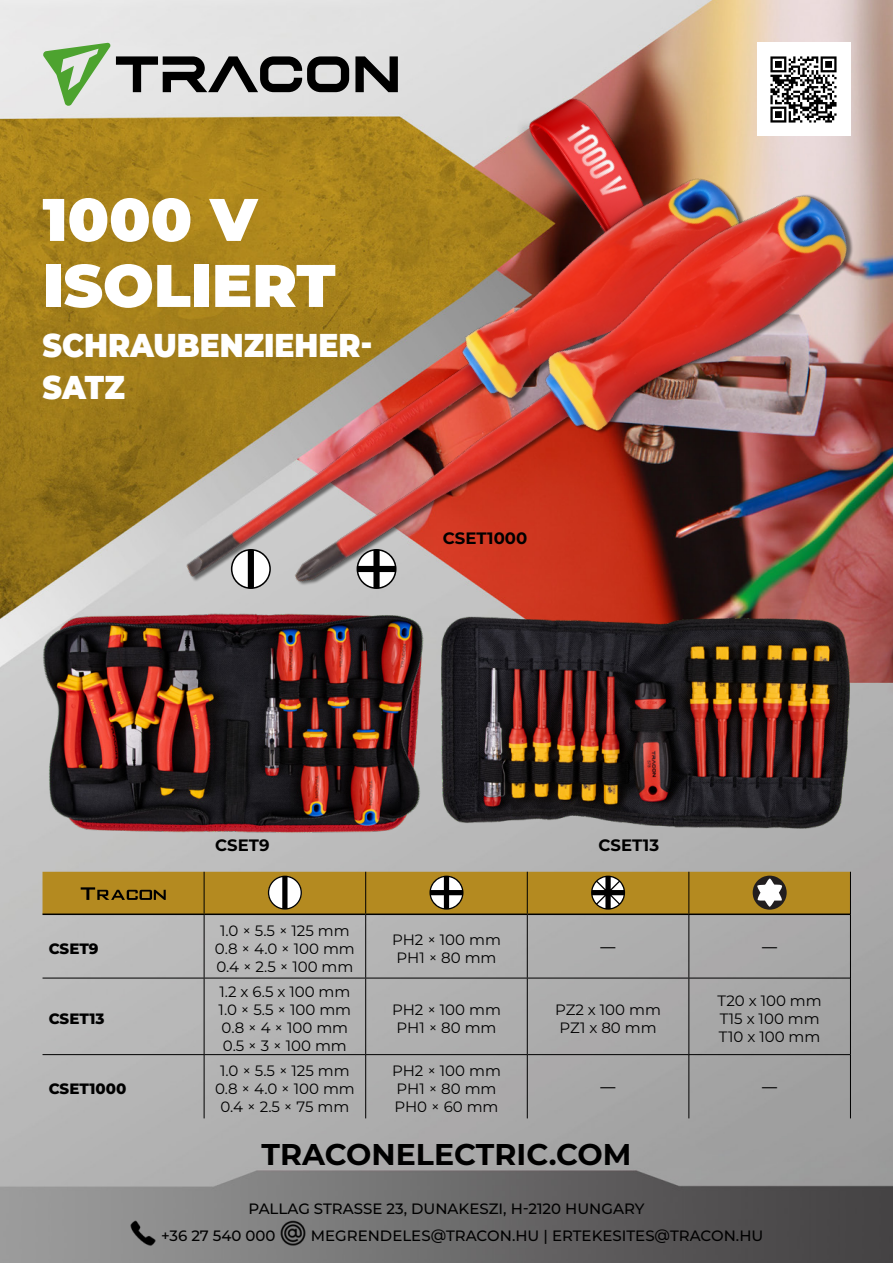
<style>
.page{position:relative;width:893px;height:1263px;background:#fff}
.page>*{position:absolute;margin:0;border:0;box-sizing:border-box;transform-origin:0 0}
.t1{font:900 60px/66px "Montserrat";color:#fff}
.t2{font:900 33px/42px "Montserrat";color:#fff;scale:.9 1}
.t3{font:700 30px "Montserrat";color:#000}
.t4{font:700 16.5px "Montserrat";color:#000}
.t5{font:15px/18px "Montserrat";color:#000}
.t6{font:500 15px/27px "Montserrat";color:#000}
.t7{font:800 15px "Montserrat";color:#000}
.t8{font:condensed 15px "Helvetica Neue LT Pro";color:#000}
</style>
<div class="page">
<img style="left:0;top:0;width:893px;height:1263px">
<svg style="left:355px;top:56px;width:43px;height:36px;background:#5e5e5e"></svg>
<svg style="left:43px;top:43px;width:306px;height:64px;background:#abb2a9"></svg>
<img style="left:757px;top:43px;width:93px;height:93px">
<hr style="left:850px;top:872px;width:1px;height:42px;background:#000">
<hr style="left:204px;top:915px;width:1px;height:63px;background:#000">
<hr style="left:365px;top:915px;width:1px;height:63px;background:#000">
<hr style="left:527px;top:915px;width:1px;height:63px;background:#000">
<hr style="left:689px;top:915px;width:1px;height:63px;background:#000">
<hr style="left:850px;top:914px;width:1px;height:64px;background:#000">
<hr style="left:204px;top:978px;width:1px;height:76px;background:#000">
<hr style="left:365px;top:978px;width:1px;height:76px;background:#000">
<hr style="left:527px;top:978px;width:1px;height:76px;background:#000">
<hr style="left:689px;top:978px;width:1px;height:76px;background:#000">
<hr style="left:850px;top:978px;width:1px;height:76px;background:#000">
<hr style="left:204px;top:1055px;width:1px;height:63px;background:#000">
<hr style="left:365px;top:1055px;width:1px;height:63px;background:#000">
<hr style="left:527px;top:1055px;width:1px;height:63px;background:#000">
<hr style="left:689px;top:1055px;width:1px;height:63px;background:#000">
<hr style="left:850px;top:1054px;width:1px;height:64px;background:#000">
<hr style="left:43px;top:913px;width:161px;height:2px;background:#000">
<hr style="left:204px;top:913px;width:162px;height:2px;background:#000">
<hr style="left:366px;top:913px;width:161px;height:2px;background:#000">
<hr style="left:527px;top:913px;width:162px;height:2px;background:#000">
<hr style="left:689px;top:913px;width:161px;height:2px;background:#000">
<hr style="left:43px;top:978px;width:161px;height:1px;background:#000">
<hr style="left:204px;top:978px;width:162px;height:1px;background:#000">
<hr style="left:366px;top:978px;width:161px;height:1px;background:#000">
<hr style="left:527px;top:978px;width:162px;height:1px;background:#000">
<hr style="left:689px;top:978px;width:161px;height:1px;background:#000">
<hr style="left:43px;top:1054px;width:161px;height:1px;background:#000">
<hr style="left:204px;top:1054px;width:162px;height:1px;background:#000">
<hr style="left:366px;top:1054px;width:161px;height:1px;background:#000">
<hr style="left:527px;top:1054px;width:162px;height:1px;background:#000">
<hr style="left:689px;top:1054px;width:161px;height:1px;background:#000">
<svg style="left:43px;top:872px;width:807px;height:42px;background:#aa8529"></svg>
<img style="left:517px;top:96px;width:153px;height:63px">
<img style="left:161px;top:159px;width:602px;height:454px">
<img style="left:261px;top:165px;width:616px;height:459px">
<img style="left:437px;top:614px;width:417px;height:217px">
<img style="left:43px;top:613px;width:380px;height:219px">
<svg style="left:231px;top:549px;width:40px;height:40px"></svg>
<svg style="left:357px;top:549px;width:39px;height:40px"></svg>
<img style="left:130px;top:1219px;width:27px;height:28px">
<img style="left:280px;top:1219px;width:27px;height:28px">
<h1 class="t1" style="left:43px;top:183px;width:295px">1000 V<br>ISOLIERT</h1>
<h2 class="t2" style="left:43px;top:323px;width:368px">SCHRAUBENZIEHER-<br>SATZ</h2>
<p class="t4" style="left:443px;top:526px;width:86px">CSET1000</p>
<p class="t7" style="left:49px;top:937px;width:51px">CSET9</p>
<p class="t4" style="left:215px;top:833px;width:56px">CSET9</p>
<p class="t5" style="left:215px;top:921px;width:141px;text-align:center">1.0 × 5.5 × 125 mm<br>0.8 × 4.0 × 100 mm<br>0.4 × 2.5 × 100 mm</p>
<p class="t5" style="left:392px;top:930px;width:110px">PH2 × 100 mm<br>PH1 × 80 mm</p>
<p class="t4" style="left:598px;top:833px;width:62px">CSET13</p>
<p class="t8" style="left:601px;top:938px;width:16px">—</p>
<p class="t8" style="left:762px;top:938px;width:16px">—</p>
<p class="t7" style="left:49px;top:1007px;width:57px">CSET13</p>
<p class="t7" style="left:49px;top:1078px;width:79px">CSET1000</p>
<p class="t5" style="left:219px;top:982px;width:134px">1.2 x 6.5 x 100 mm<br>1.0 × 5.5 × 100 mm<br>0.8 × 4 × 100 mm<br>0.5 × 3 × 100 mm</p>
<p class="t5" style="left:392px;top:1000px;width:110px">PH2 × 100 mm<br>PH1 × 80 mm</p>
<p class="t5" style="left:555px;top:1000px;width:107px">PZ2 x 100 mm<br>PZ1 x 80 mm</p>
<p class="t5" style="left:718px;top:991px;width:106px">T20 x 100 mm<br>T15 x 100 mm<br>T10 x 100 mm</p>
<p class="t5" style="left:215px;top:1061px;width:141px;text-align:center">1.0 × 5.5 × 125 mm<br>0.8 × 4.0 × 100 mm<br>0.4 × 2.5 × 75 mm</p>
<p class="t5" style="left:392px;top:1061px;width:110px">PH2 × 100 mm<br>PH1 × 80 mm<br>PH0 × 60 mm</p>
<p class="t8" style="left:601px;top:1078px;width:16px">—</p>
<p class="t8" style="left:762px;top:1078px;width:16px">—</p>
<h3 class="t3" style="left:261px;top:1133px;width:372px">TRACONELECTRIC.COM</h3>
<p class="t6" style="left:161px;top:1194px;width:485px;text-indent:87px">PALLAG STRASSE 23, DUNAKESZI, H-2120 HUNGARY +36 27 540 000</p>
<p class="t6" style="left:311px;top:1221px;width:454px">MEGRENDELES@TRACON.HU | ERTEKESITES@TRACON.HU</p>
</div>
